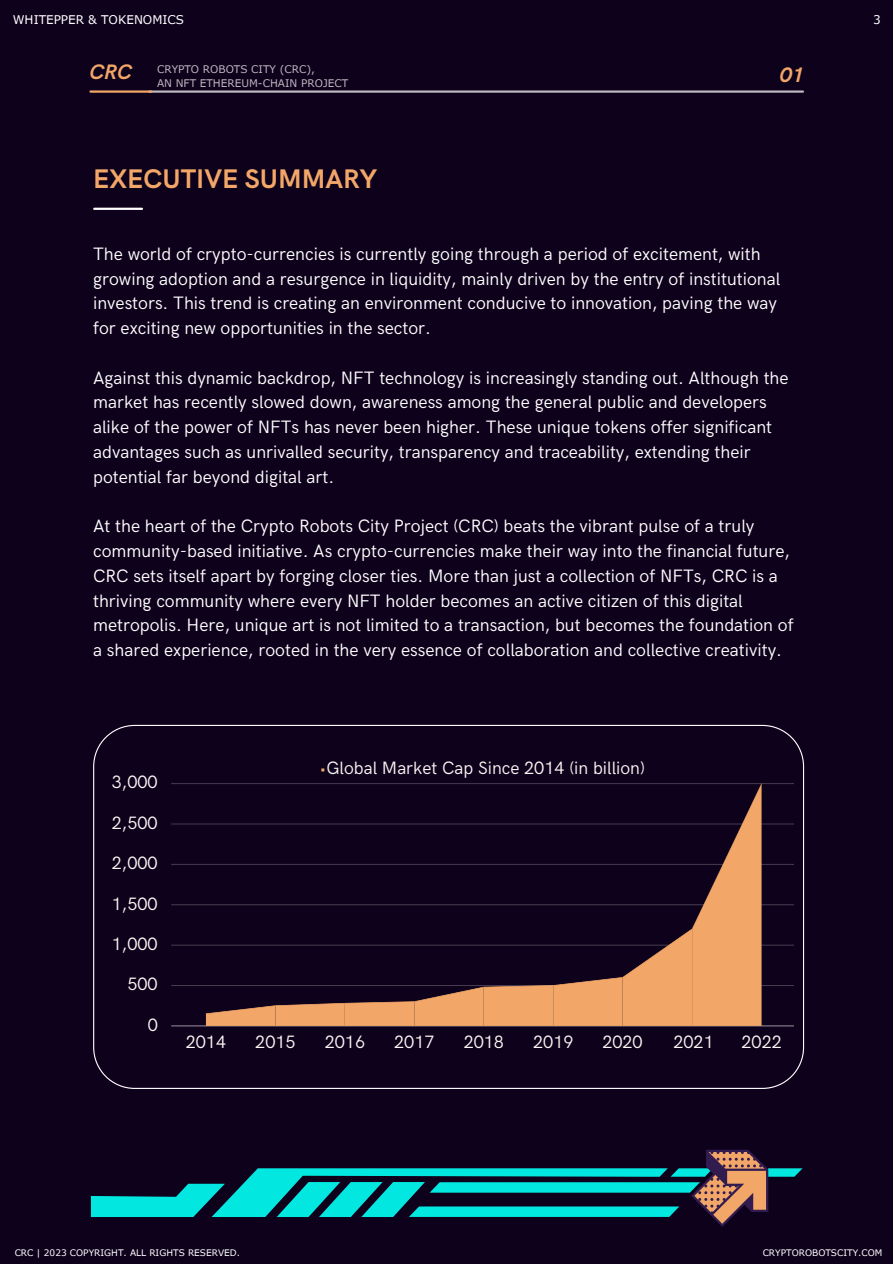
<style>
.page{position:relative;width:893px;height:1264px;background:#fff}
.page>*{position:absolute;margin:0;border:0;box-sizing:border-box;transform-origin:0 0}
.t1{font:700 27px "HK Grotesk";color:#f2a768}
.t2{font:italic 700 21px "HK Grotesk";color:#f2a768}
.t3{font:18px/24.8px "HK Grotesk";color:#fff}
.t4{font:17.85px "HK Grotesk";color:#faf6f3}
.t5{font:12px "Verdana Pro";color:#fff}
.t6{font:10.5px/14px "Verdana Pro";color:#fff}
.t7{font:9px "Verdana Pro";color:#fff}
.s1{font-family:"HK Grotesk";font-weight:700;font-style:italic;font-size:21px;color:#f2a768}
</style>
<div class="page">
<div style="left:0;top:0;width:892px;height:1263px;background:#0e011c"></div>
<hr style="left:149px;top:90px;width:653px;height:3px;background:#fff">
<hr style="left:90px;top:90px;width:61px;height:3px;background:#f2a768">
<hr style="left:94px;top:208px;width:48px;height:2px;background:#fff">
<svg style="left:91px;top:1149px;width:711px;height:77px"></svg>
<svg style="left:93px;top:725px;width:711px;height:363px"></svg>
<p class="t5" style="left:13px;top:12px;width:173px">WHITEPPER &amp; TOKENOMICS</p>
<p class="t5" style="left:872px;top:12px;width:9px">3</p>
<p class="t6" style="left:157px;top:62px;width:193px;text-indent:-68px"><span class="s1">CRC</span> CRYPTO ROBOTS CITY (CRC),<br>AN NFT ETHEREUM-CHAIN PROJECT</p>
<p class="t2" style="left:779px;top:63px;width:26px">01</p>
<p class="t1" style="left:93px;top:163px;width:286px">EXECUTIVE SUMMARY</p>
<p class="t3" style="left:93px;top:242px;width:688px">The world of crypto-currencies is currently going through a period of excitement, with growing adoption and a resurgence in liquidity, mainly driven by the entry of institutional investors. This trend is creating an environment conducive to innovation, paving the way for exciting new opportunities in the sector.</p>
<p class="t3" style="left:93px;top:366px;width:697px">Against this dynamic backdrop, NFT technology is increasingly standing out. Although the market has recently slowed down, awareness among the general public and developers alike of the power of NFTs has never been higher. These unique tokens offer significant advantages such as unrivalled security, transparency and traceability, extending their potential far beyond digital art.</p>
<p class="t3" style="left:93px;top:514px;width:702px">At the heart of the Crypto Robots City Project (CRC) beats the vibrant pulse of a truly community-based initiative. As crypto-currencies make their way into the financial future, CRC sets itself apart by forging closer ties. More than just a collection of NFTs, CRC is a thriving community where every NFT holder becomes an active citizen of this digital metropolis. Here, unique art is not limited to a transaction, but becomes the foundation of a shared experience, rooted in the very essence of collaboration and collective creativity.</p>
<p class="t4" style="left:112px;top:772px;width:47px">3,000</p>
<p class="t4" style="left:112px;top:812px;width:47px">2,500</p>
<p class="t4" style="left:112px;top:853px;width:47px">2,000</p>
<p class="t4" style="left:112px;top:893px;width:47px">1,500</p>
<p class="t4" style="left:112px;top:933px;width:47px">1,000</p>
<p class="t4" style="left:127px;top:974px;width:32px">500</p>
<p class="t4" style="left:148px;top:1014px;width:12px">0</p>
<p class="t4" style="left:326px;top:758px;width:320px">Global Market Cap Since 2014 (in billion)</p>
<p class="t4" style="left:186px;top:1031px;width:42px">2014</p>
<p class="t4" style="left:255px;top:1031px;width:42px">2015</p>
<p class="t4" style="left:325px;top:1031px;width:42px">2016</p>
<p class="t4" style="left:394px;top:1031px;width:42px">2017</p>
<p class="t4" style="left:463px;top:1031px;width:42px">2018</p>
<p class="t4" style="left:533px;top:1031px;width:42px">2019</p>
<p class="t4" style="left:602px;top:1031px;width:42px">2020</p>
<p class="t4" style="left:673px;top:1031px;width:42px">2021</p>
<p class="t4" style="left:741px;top:1031px;width:42px">2022</p>
<p class="t7" style="left:15px;top:1246px;width:227px">CRC | 2023 COPYRIGHT. ALL RIGHTS RESERVED.</p>
<p class="t7" style="left:762px;top:1246px;width:121px">CRYPTOROBOTSCITY.COM</p>
</div>
